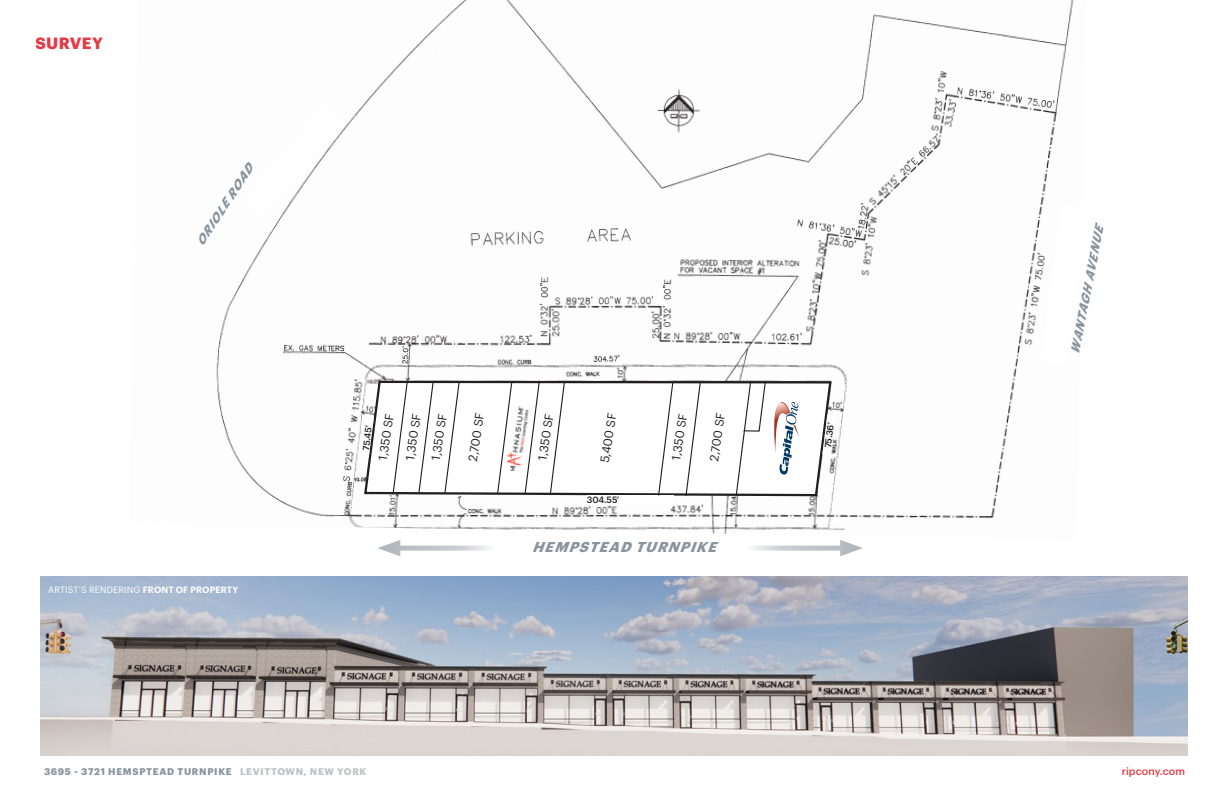
<style>
.page{position:relative;width:1224px;height:792px;background:#fff}
.page>*{position:absolute;margin:0;border:0;box-sizing:border-box;transform-origin:0 0}
.t1{font:700 16px "Graphik";letter-spacing:.025em;color:#e33b45}
.t2{font:italic 700 14px "Graphik";color:#8a949d}
.t3{font:12px/25.6px "Graphik";color:#231f20;text-align:center}
.t4{font:italic 700 12px "Graphik";color:#8a949d}
.t5{font:500 10.5px "Graphik";letter-spacing:.01em;color:#e33b45}
.t6{font:700 9.5px "Graphik";letter-spacing:.075em;color:#8a949d}
.t7{font:9px "Graphik";letter-spacing:.01em;color:#fff}
.t8{font:500 9px "Graphik";color:#231f20}
.s1{font-weight:600}
.s2{color:#bfc2c6}
</style>
<div class="page">
<img style="left:210px;top:0;width:864px;height:534px">
<svg style="left:363px;top:379px;width:470px;height:118px"></svg>
<img style="left:40px;top:576px;width:1148px;height:180px">
<svg style="left:752px;top:546px;width:88px;height:5px"></svg>
<svg style="left:840px;top:540px;width:23px;height:16px"></svg>
<svg style="left:400px;top:546px;width:90px;height:5px"></svg>
<svg style="left:378px;top:540px;width:22px;height:16px"></svg>
<svg style="left:244px;top:104px;width:99px;height:113px"></svg>
<svg style="left:1041px;top:204px;width:33px;height:162px"></svg>
<svg style="left:822px;top:415px;width:14px;height:40px"></svg>
<div style="left:587px;top:496px;width:86px;height:8px;background:#fff"></div>
<svg style="left:360px;top:417px;width:14px;height:41px"></svg>
<svg style="left:685px;top:381px;width:17px;height:116px"></svg>
<svg style="left:657px;top:381px;width:17px;height:116px"></svg>
<svg style="left:549px;top:380px;width:17px;height:116px"></svg>
<svg style="left:524px;top:379px;width:17px;height:116px"></svg>
<svg style="left:496px;top:380px;width:17px;height:115px"></svg>
<svg style="left:444px;top:380px;width:16px;height:114px"></svg>
<svg style="left:418px;top:380px;width:17px;height:113px"></svg>
<svg style="left:392px;top:380px;width:17px;height:116px"></svg>
<img style="left:505px;top:405px;width:25px;height:67px">
<svg style="left:773px;top:399px;width:26px;height:76px"></svg>
<svg style="left:735px;top:381px;width:32px;height:116px"></svg>
<h1 class="t1" style="left:36px;top:31px;width:69px">SURVEY</h1>
<p class="t4" style="left:191px;top:240px;width:96px;rotate:-57deg">ORIOLE ROAD</p>
<p class="t7" style="left:48px;top:583px;width:192px">ARTIST’S RENDERING <span class="s1">FRONT OF PROPERTY</span></p>
<p class="t8" style="left:359px;top:450px;width:27px;rotate:-83deg">75.45’</p>
<p class="t3" style="left:369px;top:458px;width:49px;rotate:-81deg">1,350 SF</p>
<p class="t3" style="left:396px;top:458px;width:53px;rotate:-81deg">1,350 SF<br>1,350 SF</p>
<p class="t3" style="left:459px;top:459px;width:50px;rotate:-81deg">2,700 SF</p>
<p class="t3" style="left:529px;top:458px;width:49px;rotate:-81deg">1,350 SF</p>
<p class="t3" style="left:591px;top:461px;width:52px;rotate:-81deg">5,400 SF</p>
<p class="t3" style="left:662px;top:458px;width:49px;rotate:-81deg">1,350 SF</p>
<p class="t3" style="left:700px;top:459px;width:50px;rotate:-81deg">2,700 SF</p>
<p class="t8" style="left:587px;top:493px;width:34px">304.55’</p>
<p class="t2" style="left:532px;top:536px;width:192px">HEMPSTEAD TURNPIKE</p>
<p class="t8" style="left:821px;top:447px;width:28px;rotate:-83deg">75.36’</p>
<p class="t4" style="left:1066px;top:352px;width:131px;rotate:-79deg">WANTAGH AVENUE</p>
<p class="t6" style="left:44px;top:764px;width:324px">3695 - 3721 HEMSPTEAD TURNPIKE <span class="s2">LEVITTOWN, NEW YORK</span></p>
<p class="t5" style="left:1122px;top:763px;width:65px">ripcony.com</p>
</div>
